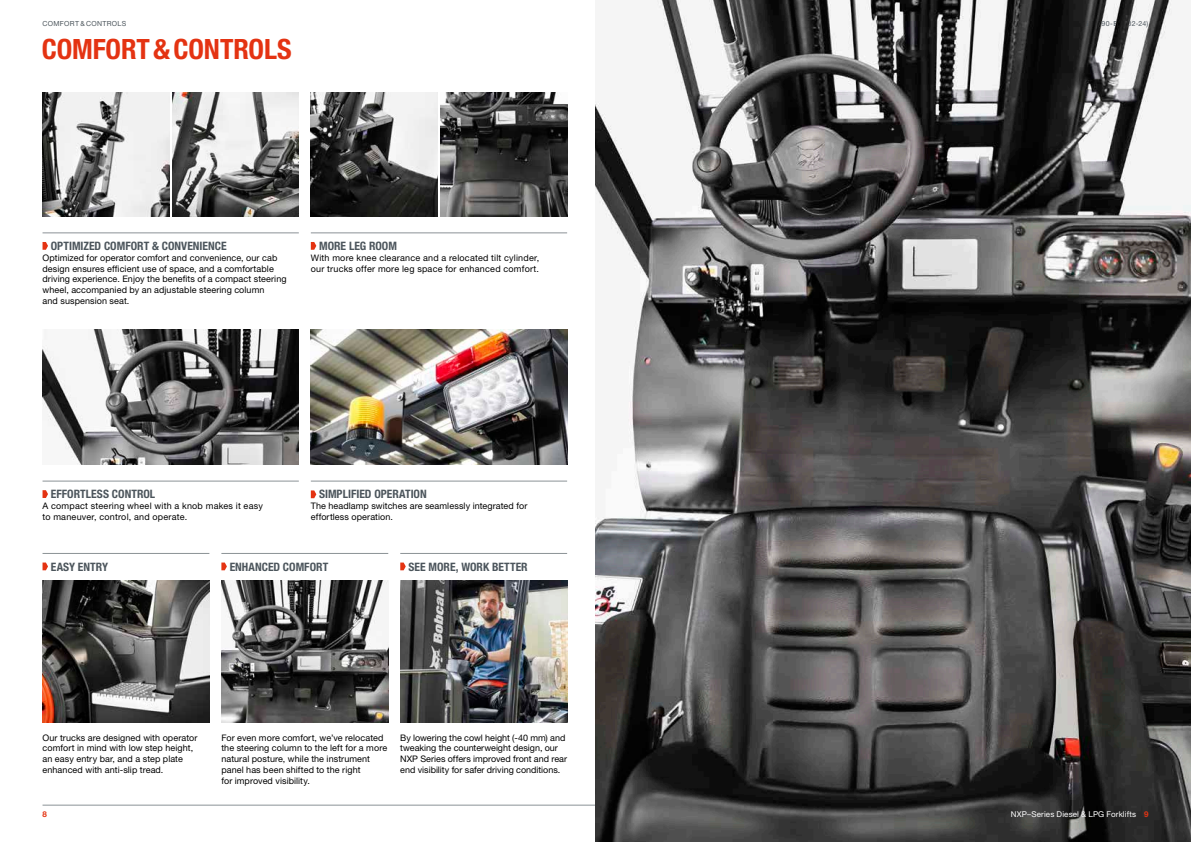
<style>
.page{position:relative;width:1191px;height:842px;background:#fff}
.page>*{position:absolute;margin:0;border:0;box-sizing:border-box;transform-origin:0 0}
.t1{font:700 condensed 28px "Helvetica Neue LT Pro";letter-spacing:-.005em;color:#e43312}
.t2{font:700 condensed 11.6px "Helvetica Neue LT Pro";color:#4c555c}
.t3{font:9px/10.8px "Helvetica Neue LT Pro";letter-spacing:.01em;color:#000}
.t4{font:8px "Helvetica Neue LT Pro";letter-spacing:.015em;color:#fff}
.t5{font:700 8px "Helvetica Neue LT Pro";color:#e43312}
.t6{font:7px "Helvetica Neue LT Pro";letter-spacing:.045em;color:#4c555c}
.s1{font-weight:700;color:#e43312}
</style>
<div class="page">
<hr style="left:43px;top:805px;width:552px;height:1px;background:#8b9296">
<img style="left:595px;top:0;width:596px;height:842px">
<img style="left:43px;top:330px;width:256px;height:135px">
<img style="left:311px;top:330px;width:256px;height:135px">
<img style="left:43px;top:92px;width:126px;height:124px">
<img style="left:311px;top:92px;width:126px;height:124px">
<img style="left:172px;top:92px;width:127px;height:124px">
<img style="left:440px;top:92px;width:127px;height:124px">
<img style="left:400px;top:580px;width:167px;height:143px">
<img style="left:43px;top:580px;width:166px;height:143px">
<img style="left:221px;top:580px;width:167px;height:143px">
<hr style="left:43px;top:233px;width:256px;height:1px;background:#8b9296">
<svg style="left:43px;top:242px;width:5px;height:8px"></svg>
<hr style="left:43px;top:481px;width:256px;height:1px;background:#8b9296">
<svg style="left:43px;top:490px;width:5px;height:8px"></svg>
<hr style="left:311px;top:233px;width:256px;height:1px;background:#8b9296">
<svg style="left:311px;top:242px;width:5px;height:8px"></svg>
<hr style="left:311px;top:481px;width:256px;height:1px;background:#8b9296">
<svg style="left:311px;top:490px;width:5px;height:8px"></svg>
<hr style="left:221px;top:553px;width:167px;height:1px;background:#8b9296">
<svg style="left:221px;top:562px;width:6px;height:8px"></svg>
<hr style="left:400px;top:553px;width:167px;height:1px;background:#8b9296">
<svg style="left:400px;top:562px;width:6px;height:8px"></svg>
<hr style="left:43px;top:553px;width:166px;height:1px;background:#8b9296">
<svg style="left:43px;top:562px;width:5px;height:8px"></svg>
<p class="t6" style="left:43px;top:19px;width:85px">COMFORT &amp; CONTROLS</p>
<h1 class="t1" style="left:42px;top:32px;width:251px">COMFORT&amp;CONTROLS</h1>
<p class="t2" style="left:51px;top:239px;width:177px">OPTIMIZED COMFORT &amp; CONVENIENCE</p>
<p class="t3" style="left:43px;top:252px;width:245px">Optimized for operator comfort and convenience, our cab design ensures efficient use of space, and a comfortable driving experience. Enjoy the benefits of a compact steering wheel, accompanied by an adjustable steering column<br>and suspension seat.</p>
<p class="t2" style="left:319px;top:239px;width:79px">MORE LEG ROOM</p>
<p class="t3" style="left:311px;top:252px;width:230px">With more knee clearance and a relocated tilt cylinder, our trucks offer more leg space for enhanced comfort.</p>
<p class="t2" style="left:51px;top:487px;width:106px">EFFORTLESS CONTROL</p>
<p class="t3" style="left:43px;top:500px;width:222px">A compact steering wheel with a knob makes it easy to maneuver, control, and operate.</p>
<p class="t2" style="left:319px;top:487px;width:109px">SIMPLIFIED OPERATION</p>
<p class="t3" style="left:311px;top:500px;width:218px">The headlamp switches are seamlessly integrated for effortless operation.</p>
<p class="t2" style="left:51px;top:559px;width:59px">EASY ENTRY</p>
<p class="t2" style="left:230px;top:559px;width:100px">ENHANCED COMFORT</p>
<p class="t2" style="left:408px;top:559px;width:121px">SEE MORE, WORK BETTER</p>
<p class="t3" style="left:43px;top:732px;width:156px">Our trucks are designed with operator comfort in mind with low step height, an easy entry bar, and a step plate enhanced with anti-slip tread.</p>
<p class="t3" style="left:221px;top:732px;width:167px">For even more comfort, we’ve relocated the steering column to the left for a more natural posture, while the instrument panel has been shifted to the right<br>for improved visibility.</p>
<p class="t3" style="left:400px;top:732px;width:168px">By lowering the cowl height (-40 mm) and tweaking the counterweight design, our NXP Series offers improved front and rear end visibility for safer driving conditions.</p>
<p class="t6" style="left:1075px;top:19px;width:74px">B4502590-EN (02-24)</p>
<p class="t5" style="left:43px;top:809px;width:6px">8</p>
<p class="t4" style="left:1010px;top:810px;width:139px">NXP–Series Diesel &amp; LPG Forklifts <span class="s1">9</span></p>
</div>
